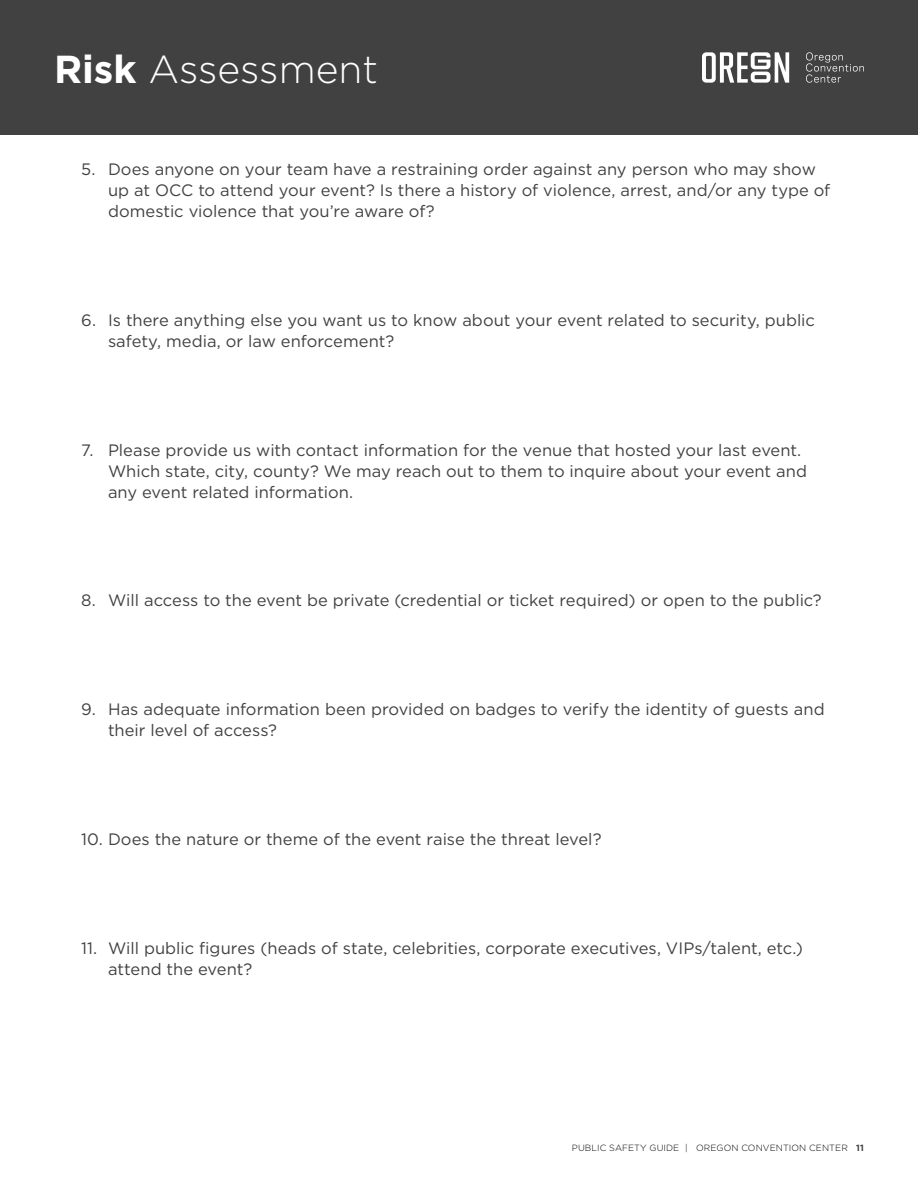
<style>
.page{position:relative;width:918px;height:1188px;background:#fff}
.page>*{position:absolute;margin:0;border:0;box-sizing:border-box;transform-origin:0 0}
.Page_Title{font:300 39px "Gotham";color:#fff}
.t1{font:16.5px/21px "Gotham";color:#414142}
.t2{font:300 9px "Gotham";letter-spacing:.01em;color:#000}
.s1{font-weight:700}
.s2{font-weight:700;color:#414142}
</style>
<div class="page">
<div style="left:0;top:0;width:918px;height:135px;background:#414142"></div>
<svg style="left:806px;top:52px;width:58px;height:31px"></svg>
<svg style="left:702px;top:52px;width:87px;height:31px"></svg>
<p class="Page_Title" style="left:54px;top:45px;width:326px"><span class="s1">Risk</span> Assessment</p>
<p class="t1" style="left:108px;top:159px;width:724px;text-indent:-27px">5. Does anyone on your team have a restraining order against any person who may show up at OCC to attend your event? Is there a history of violence, arrest, and/or any type of domestic violence that you’re aware of?</p>
<p class="t1" style="left:108px;top:309px;width:709px;text-indent:-27px">6. Is there anything else you want us to know about your event related to security, public safety, media, or law enforcement?</p>
<p class="t1" style="left:108px;top:439px;width:701px;text-indent:-27px">7. Please provide us with contact information for the venue that hosted your last event.<br>Which state, city, county? We may reach out to them to inquire about your event and any event related information.</p>
<p class="t1" style="left:81px;top:590px;width:742px">8. Will access to the event be private (credential or ticket required) or open to the public?</p>
<p class="t1" style="left:108px;top:699px;width:718px;text-indent:-27px">9. Has adequate information been provided on badges to verify the identity of guests and their level of access?</p>
<p class="t1" style="left:81px;top:828px;width:522px">10. Does the nature or theme of the event raise the threat level?</p>
<p class="t1" style="left:108px;top:937px;width:696px;text-indent:-27px">11. Will public figures (heads of state, celebrities, corporate executives, VIPs/talent, etc.) attend the event?</p>
<p class="t2" style="left:572px;top:1142px;width:294px">PUBLIC SAFETY GUIDE | OREGON CONVENTION CENTER <span class="s2">11</span></p>
</div>
